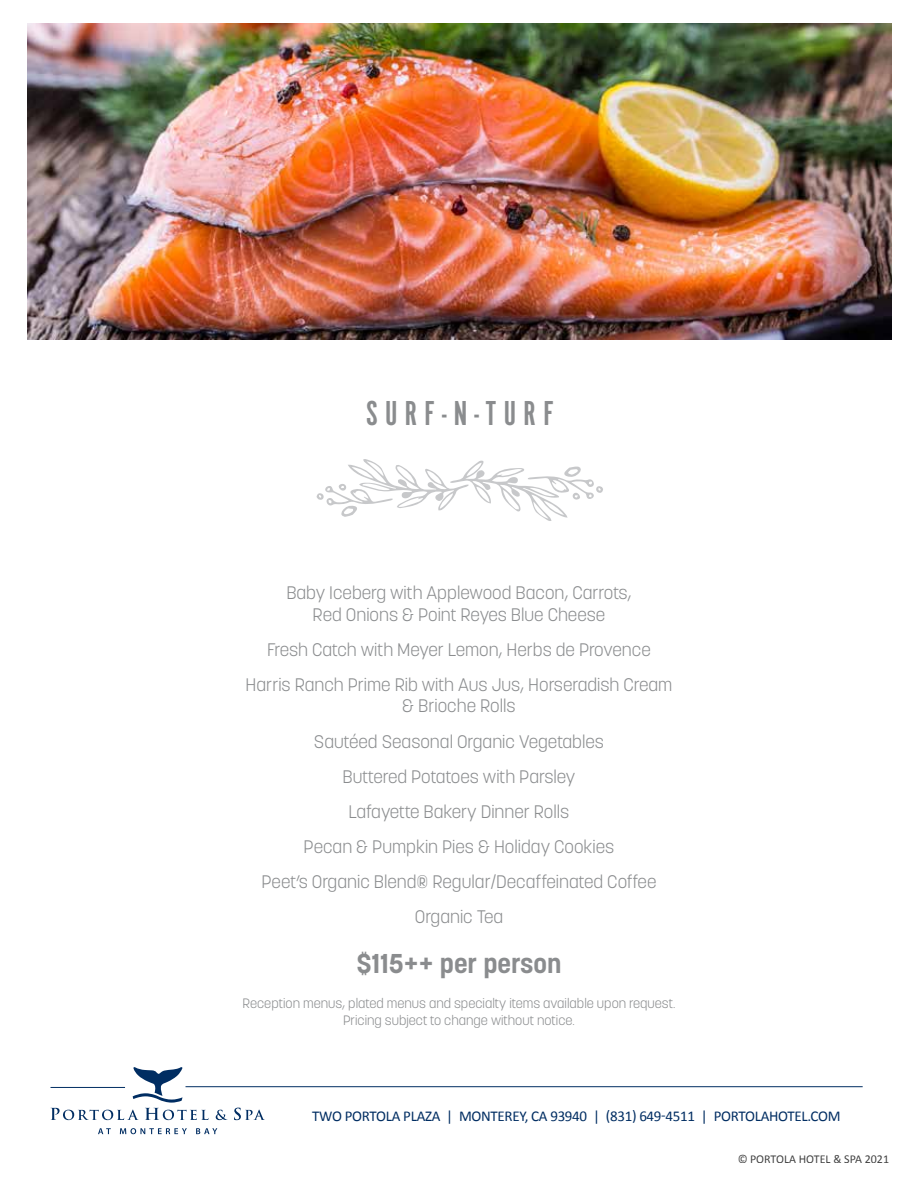
<style>
.page{position:relative;width:918px;height:1188px;background:#fff}
.page>*{position:absolute;margin:0;border:0;box-sizing:border-box;transform-origin:0 0}
.t1{font:36px "Alternate Got No 1 D";letter-spacing:.2em;color:#8a8c8e}
.t2{font:700 27px "Korolev";color:#8a8c8e}
.t3{font:300 18px/35.1px "Korolev";color:#8a8c8e;text-align:center}
.t4{font:15px "Calibri";letter-spacing:-.02em;color:#002d62}
.t5{font:300 13.5px/16.5px "Korolev";color:#8a8c8e;text-align:center}
.t6{font:12px "Calibri";color:#000}
</style>
<div class="page">
<svg style="left:98px;top:1128px;width:13px;height:6px"></svg>
<svg style="left:120px;top:1128px;width:67px;height:6px"></svg>
<svg style="left:196px;top:1128px;width:21px;height:6px"></svg>
<svg style="left:51px;top:1067px;width:158px;height:53px"></svg>
<svg style="left:216px;top:1110px;width:11px;height:10px"></svg>
<svg style="left:234px;top:1108px;width:31px;height:12px"></svg>
<hr style="left:186px;top:1086px;width:677px;height:1px;background:#002d62">
<hr style="left:51px;top:1087px;width:74px;height:1px;background:#002d62">
<img style="left:28px;top:24px;width:864px;height:315px">
<svg style="left:317px;top:459px;width:286px;height:62px"></svg>
<h1 class="t1" style="left:366px;top:394px;width:189px">SURF-N-TURF</h1>
<p class="t3" style="left:286px;top:582px;width:347px;line-height:21.6px">Baby Iceberg with Applewood Bacon, Carrots,<br>Red Onions &amp; Point Reyes Blue Cheese</p>
<p class="t3" style="left:246px;top:632px;width:428px">Fresh Catch with Meyer Lemon, Herbs de Provence<br>Harris Ranch Prime Rib with Aus Jus, Horseradish Cream</p>
<p class="t3" style="left:262px;top:689px;width:397px">&amp; Brioche Rolls<br>Sautéed Seasonal Organic Vegetables<br>Buttered Potatoes with Parsley<br>Lafayette Bakery Dinner Rolls<br>Pecan &amp; Pumpkin Pies &amp; Holiday Cookies<br>Peet’s Organic Blend® Regular/Decaffeinated Coffee<br>Organic Tea</p>
<h2 class="t2" style="left:357px;top:947px;width:206px">$115++ per person</h2>
<p class="t5" style="left:243px;top:995px;width:434px">Reception menus, plated menus and specialty items available upon request.<br>Pricing subject to change without notice.</p>
<p class="t4" style="left:312px;top:1107px;width:530px">TWO PORTOLA PLAZA | MONTEREY, CA 93940 | (831) 649-4511 | PORTOLAHOTEL.COM</p>
<p class="t6" style="left:737px;top:1151px;width:153px">© PORTOLA HOTEL &amp; SPA 2021</p>
</div>
